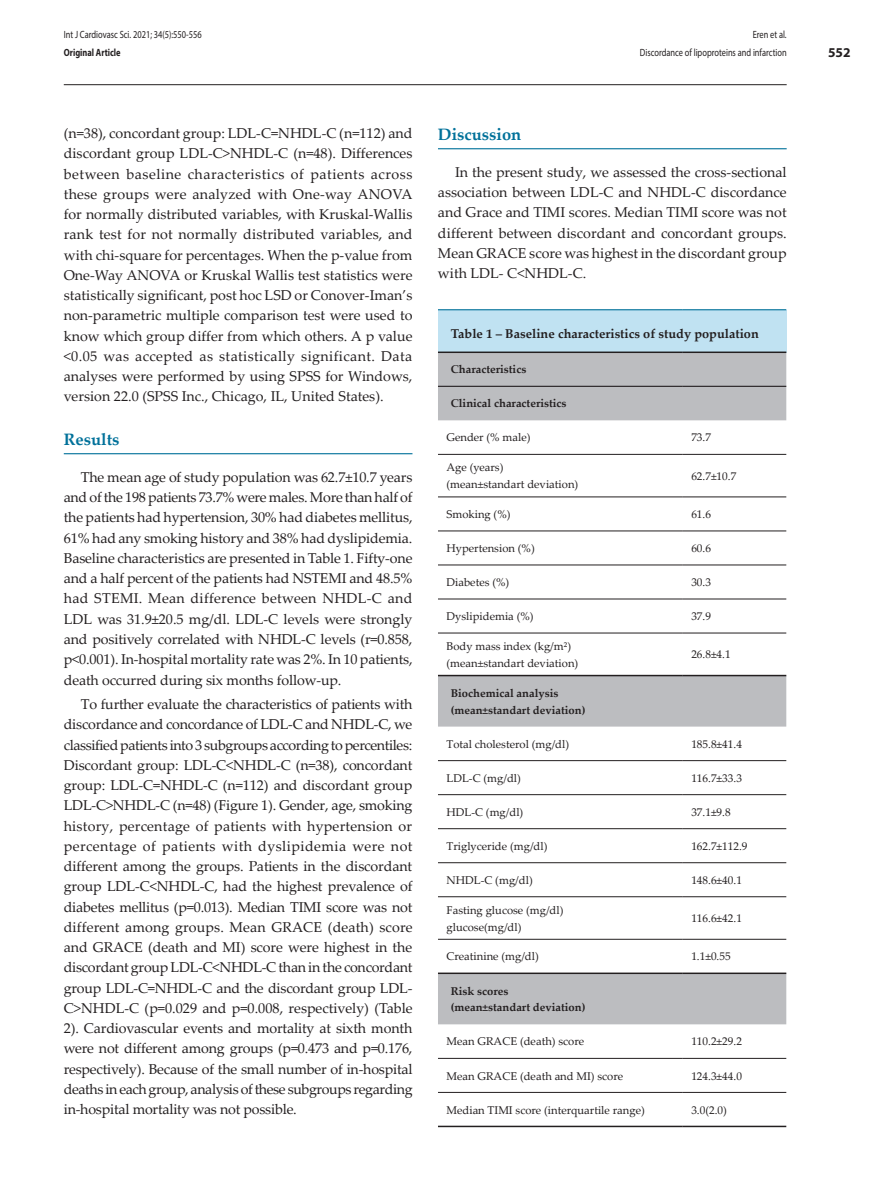
<style>
.page{position:relative;width:893px;height:1191px;background:#fff}
.page>*{position:absolute;margin:0;border:0;box-sizing:border-box;transform-origin:0 0}
._1_-_Titulo-materia{font:700 16.5px "Palatino Linotype";color:#00719a}
._4_-_Texto-Basico{font:14.25px/20.2px "Palatino Linotype";letter-spacing:-.01em;color:#231f20;text-align:justify}
.t1{font:700 13.5px "Myriad Pro";color:#231f20}
._1_-_Titulo-Tabela{font:700 12.75px "Palatino Linotype";color:#231f20}
._3_-_Corpo-tabela{font:11.25px "Palatino Linotype";color:#231f20}
._2_-_Sub-titulo{font:700 11.25px "Palatino Linotype";color:#231f20}
.t2{font:10.5px "Myriad Pro";color:#231f20;scale:.8 1}
.t3{font:700 10.5px "Myriad Pro";color:#231f20;scale:.8 1}
</style>
<div class="page">
<hr style="left:64px;top:453px;width:348px;height:1px;background:#00719a">
<hr style="left:438px;top:148px;width:349px;height:1px;background:#00719a">
<div style="left:438px;top:310px;width:348px;height:42px;background:#c0e2f2"></div>
<svg style="left:438px;top:353px;width:348px;height:671px"></svg>
<hr style="left:438px;top:386px;width:245px;height:1px;background:#231f20">
<hr style="left:683px;top:386px;width:103px;height:1px;background:#231f20">
<hr style="left:438px;top:309px;width:245px;height:1px;background:#00719a">
<hr style="left:683px;top:309px;width:103px;height:1px;background:#00719a">
<hr style="left:438px;top:351px;width:245px;height:2px;background:#231f20">
<hr style="left:683px;top:351px;width:103px;height:2px;background:#231f20">
<hr style="left:438px;top:675px;width:245px;height:1px;background:#231f20">
<hr style="left:683px;top:675px;width:103px;height:1px;background:#231f20">
<hr style="left:438px;top:972px;width:245px;height:2px;background:#231f20">
<hr style="left:683px;top:972px;width:103px;height:2px;background:#231f20">
<hr style="left:438px;top:1125px;width:245px;height:2px;background:#231f20">
<hr style="left:683px;top:1125px;width:103px;height:2px;background:#231f20">
<hr style="left:438px;top:454px;width:245px;height:1px;background:#231f20">
<hr style="left:683px;top:454px;width:103px;height:1px;background:#231f20">
<hr style="left:438px;top:496px;width:245px;height:1px;background:#231f20">
<hr style="left:683px;top:496px;width:103px;height:1px;background:#231f20">
<hr style="left:438px;top:530px;width:245px;height:1px;background:#231f20">
<hr style="left:683px;top:530px;width:103px;height:1px;background:#231f20">
<hr style="left:438px;top:565px;width:245px;height:1px;background:#231f20">
<hr style="left:683px;top:565px;width:103px;height:1px;background:#231f20">
<hr style="left:438px;top:599px;width:245px;height:1px;background:#231f20">
<hr style="left:683px;top:599px;width:103px;height:1px;background:#231f20">
<hr style="left:438px;top:633px;width:245px;height:1px;background:#231f20">
<hr style="left:683px;top:633px;width:103px;height:1px;background:#231f20">
<hr style="left:438px;top:760px;width:245px;height:1px;background:#231f20">
<hr style="left:683px;top:760px;width:103px;height:1px;background:#231f20">
<hr style="left:438px;top:794px;width:245px;height:1px;background:#231f20">
<hr style="left:683px;top:794px;width:103px;height:1px;background:#231f20">
<hr style="left:438px;top:828px;width:245px;height:1px;background:#231f20">
<hr style="left:683px;top:828px;width:103px;height:1px;background:#231f20">
<hr style="left:438px;top:862px;width:245px;height:1px;background:#231f20">
<hr style="left:683px;top:862px;width:103px;height:1px;background:#231f20">
<hr style="left:438px;top:896px;width:245px;height:1px;background:#231f20">
<hr style="left:683px;top:896px;width:103px;height:1px;background:#231f20">
<hr style="left:438px;top:939px;width:245px;height:1px;background:#231f20">
<hr style="left:683px;top:939px;width:103px;height:1px;background:#231f20">
<hr style="left:438px;top:1058px;width:245px;height:1px;background:#231f20">
<hr style="left:683px;top:1058px;width:103px;height:1px;background:#231f20">
<hr style="left:438px;top:1092px;width:245px;height:1px;background:#231f20">
<hr style="left:683px;top:1092px;width:103px;height:1px;background:#231f20">
<hr style="left:64px;top:84px;width:723px;height:1px;background:#231f20">
<p class="t2" style="left:64px;top:28px;width:174px">Int J Cardiovasc Sci. 2021; 34(5):550-556</p>
<p class="t2" style="left:753px;top:28px;width:44px">Eren et al.</p>
<p class="t3" style="left:64px;top:45px;width:73px">Original Article</p>
<p class="t2" style="left:640px;top:46px;width:185px">Discordance of lipoproteins and infarction</p>
<p class="_4_-_Texto-Basico" style="left:64px;top:122px;width:350px">(n=38), concordant group: LDL-C=NHDL-C (n=112) and discordant group LDL-C&gt;NHDL-C (n=48). Differences between baseline characteristics of patients across these groups were analyzed with One-way ANOVA for normally distributed variables, with Kruskal-Wallis rank test for not normally distributed variables, and with chi-square for percentages. When the p-value from One-Way ANOVA or Kruskal Wallis test statistics were statistically significant, post hoc LSD or Conover-Iman’s non-parametric multiple comparison test were used to know which group differ from which others. A p value &lt;0.05 was accepted as statistically significant. Data analyses were performed by using SPSS for Windows, version 22.0 (SPSS Inc., Chicago, IL, United States).</p>
<p class="_1_-_Titulo-materia" style="left:64px;top:427px;width:57px">Results</p>
<p class="_4_-_Texto-Basico" style="left:64px;top:466px;width:350px;text-indent:17px">The mean age of study population was 62.7±10.7 years and of the 198 patients 73.7% were males. More than half of the patients had hypertension, 30% had diabetes mellitus, 61% had any smoking history and 38% had dyslipidemia.<br>Baseline characteristics are presented in Table 1. Fifty-one and a half percent of the patients had NSTEMI and 48.5% had STEMI. Mean difference between NHDL-C and LDL was 31.9±20.5 mg/dl. LDL-C levels were strongly and positively correlated with NHDL-C levels (r=0.858, p&lt;0.001). In-hospital mortality rate was 2%. In 10 patients, death occurred during six months follow-up.</p>
<p class="_4_-_Texto-Basico" style="left:64px;top:693px;width:350px;text-indent:17px">To further evaluate the characteristics of patients with discordance and concordance of LDL-C and NHDL-C, we classified patients into 3 subgroups according to percentiles:<br>Discordant group: LDL-C&lt;NHDL-C (n=38), concordant group: LDL-C=NHDL-C (n=112) and discordant group LDL-C&gt;NHDL-C (n=48) (Figure 1). Gender, age, smoking history, percentage of patients with hypertension or percentage of patients with dyslipidemia were not different among the groups. Patients in the discordant group LDL-C&lt;NHDL-C, had the highest prevalence of diabetes mellitus (p=0.013). Median TIMI score was not different among groups. Mean GRACE (death) score and GRACE (death and MI) score were highest in the discordant group LDL-C&lt;NHDL-C than in the concordant group LDL-C=NHDL-C and the discordant group LDL-C&gt;NHDL-C (p=0.029 and p=0.008, respectively) (Table 2). Cardiovascular events and mortality at sixth month were not different among groups (p=0.473 and p=0.176, respectively). Because of the small number of in-hospital deaths in each group, analysis of these subgroups regarding in-hospital mortality was not possible.</p>
<p class="_1_-_Titulo-materia" style="left:438px;top:122px;width:85px">Discussion</p>
<p class="_4_-_Texto-Basico" style="left:438px;top:161px;width:350px;text-indent:17px">In the present study, we assessed the cross-sectional association between LDL-C and NHDL-C discordance and Grace and TIMI scores. Median TIMI score was not different between discordant and concordant groups.<br>Mean GRACE score was highest in the discordant group with LDL- C&lt;NHDL-C.</p>
<p class="_1_-_Titulo-Tabela" style="left:451px;top:324px;width:310px">Table 1 – Baseline characteristics of study population</p>
<p class="_2_-_Sub-titulo" style="left:451px;top:361px;width:77px">Characteristics</p>
<p class="_2_-_Sub-titulo" style="left:451px;top:395px;width:117px">Clinical characteristics</p>
<p class="_3_-_Corpo-tabela" style="left:446px;top:430px;width:86px">Gender (% male)</p>
<p class="_3_-_Corpo-tabela" style="left:691px;top:430px;width:21px">73.7</p>
<p class="_3_-_Corpo-tabela" style="left:446px;top:459px;width:58px">Age (years)</p>
<p class="_3_-_Corpo-tabela" style="left:446px;top:476px;width:133px">(mean±standart deviation)</p>
<p class="_3_-_Corpo-tabela" style="left:691px;top:468px;width:46px">62.7±10.7</p>
<p class="_3_-_Corpo-tabela" style="left:446px;top:506px;width:66px">Smoking (%)</p>
<p class="_3_-_Corpo-tabela" style="left:691px;top:506px;width:21px">61.6</p>
<p class="_3_-_Corpo-tabela" style="left:446px;top:540px;width:90px">Hypertension (%)</p>
<p class="_3_-_Corpo-tabela" style="left:691px;top:540px;width:21px">60.6</p>
<p class="_3_-_Corpo-tabela" style="left:446px;top:574px;width:64px">Diabetes (%)</p>
<p class="_3_-_Corpo-tabela" style="left:691px;top:574px;width:21px">30.3</p>
<p class="_3_-_Corpo-tabela" style="left:446px;top:608px;width:89px">Dyslipidemia (%)</p>
<p class="_3_-_Corpo-tabela" style="left:691px;top:608px;width:21px">37.9</p>
<p class="_3_-_Corpo-tabela" style="left:446px;top:638px;width:126px">Body mass index (kg/m²)</p>
<p class="_3_-_Corpo-tabela" style="left:446px;top:655px;width:133px">(mean±standart deviation)</p>
<p class="_3_-_Corpo-tabela" style="left:691px;top:646px;width:41px">26.8±4.1</p>
<p class="_2_-_Sub-titulo" style="left:451px;top:685px;width:109px">Biochemical analysis</p>
<p class="_2_-_Sub-titulo" style="left:451px;top:702px;width:136px">(mean±standart deviation)</p>
<p class="_3_-_Corpo-tabela" style="left:446px;top:736px;width:124px">Total cholesterol (mg/dl)</p>
<p class="_3_-_Corpo-tabela" style="left:691px;top:736px;width:52px">185.8±41.4</p>
<p class="_3_-_Corpo-tabela" style="left:446px;top:770px;width:76px">LDL-C (mg/dl)</p>
<p class="_3_-_Corpo-tabela" style="left:691px;top:770px;width:52px">116.7±33.3</p>
<p class="_3_-_Corpo-tabela" style="left:446px;top:804px;width:78px">HDL-C (mg/dl)</p>
<p class="_3_-_Corpo-tabela" style="left:691px;top:804px;width:41px">37.1±9.8</p>
<p class="_3_-_Corpo-tabela" style="left:446px;top:838px;width:103px">Triglyceride (mg/dl)</p>
<p class="_3_-_Corpo-tabela" style="left:691px;top:838px;width:58px">162.7±112.9</p>
<p class="_3_-_Corpo-tabela" style="left:446px;top:872px;width:88px">NHDL-C (mg/dl)</p>
<p class="_3_-_Corpo-tabela" style="left:691px;top:872px;width:52px">148.6±40.1</p>
<p class="_3_-_Corpo-tabela" style="left:446px;top:902px;width:119px">Fasting glucose (mg/dl)</p>
<p class="_3_-_Corpo-tabela" style="left:446px;top:918px;width:77px">glucose(mg/dl)</p>
<p class="_3_-_Corpo-tabela" style="left:691px;top:910px;width:52px">116.6±42.1</p>
<p class="_3_-_Corpo-tabela" style="left:446px;top:948px;width:94px">Creatinine (mg/dl)</p>
<p class="_3_-_Corpo-tabela" style="left:691px;top:948px;width:41px">1.1±0.55</p>
<p class="_2_-_Sub-titulo" style="left:451px;top:982px;width:59px">Risk scores</p>
<p class="_2_-_Sub-titulo" style="left:451px;top:999px;width:136px">(mean±standart deviation)</p>
<p class="_3_-_Corpo-tabela" style="left:446px;top:1033px;width:139px">Mean GRACE (death) score</p>
<p class="_3_-_Corpo-tabela" style="left:691px;top:1033px;width:52px">110.2±29.2</p>
<p class="_3_-_Corpo-tabela" style="left:446px;top:1067px;width:178px">Mean GRACE (death and MI) score</p>
<p class="_3_-_Corpo-tabela" style="left:691px;top:1067px;width:52px">124.3±44.0</p>
<p class="_3_-_Corpo-tabela" style="left:446px;top:1101px;width:200px">Median TIMI score (interquartile range)</p>
<p class="_3_-_Corpo-tabela" style="left:691px;top:1101px;width:37px">3.0(2.0)</p>
<p class="t1" style="left:828px;top:44px;width:24px">552</p>
</div>
